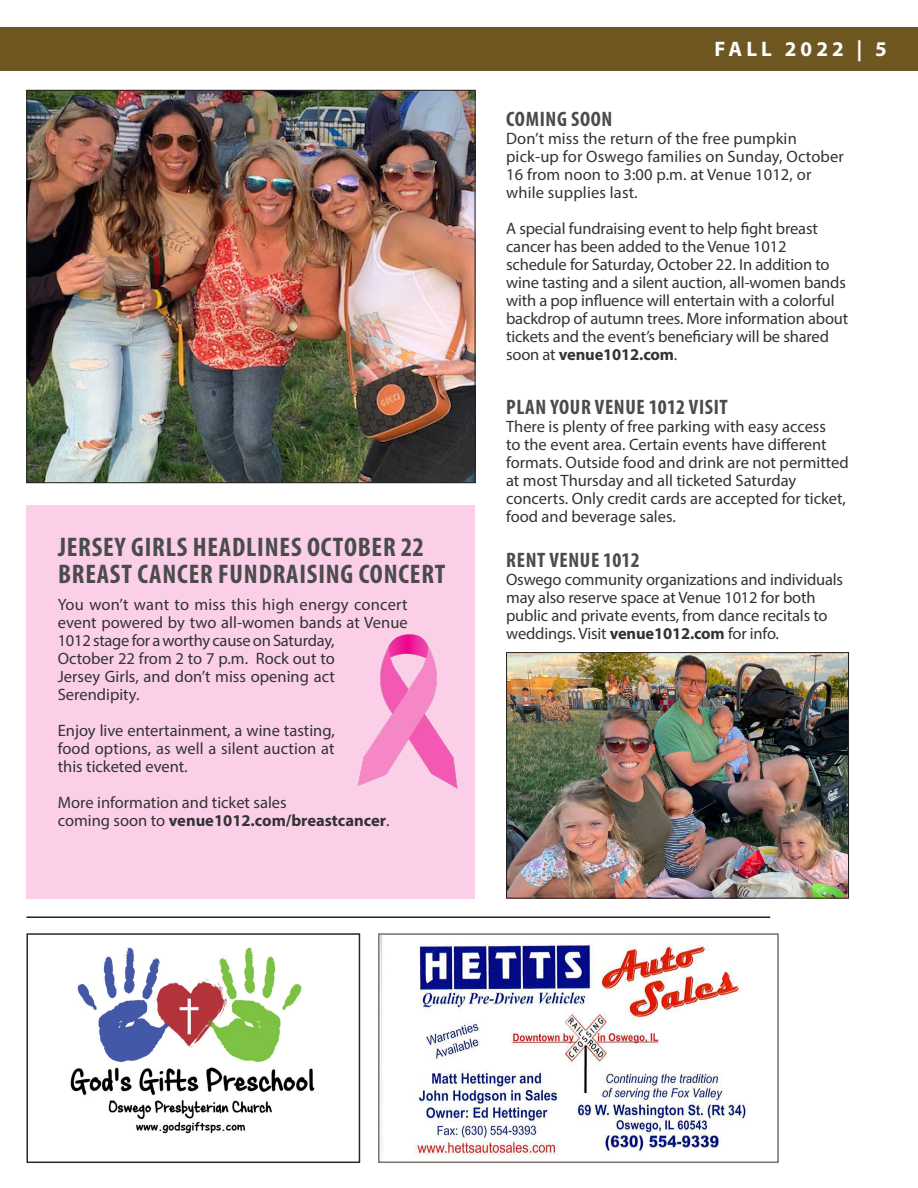
<style>
.page{position:relative;width:918px;height:1188px;background:#fff}
.page>*{position:absolute;margin:0;border:0;box-sizing:border-box;transform-origin:0 0}
.Small_subheadings{font:700 condensed 27px/27px "Myriad Pro";letter-spacing:.03em;color:#4a4c4c}
.Body{font:700 condensed 21px "Myriad Pro";letter-spacing:.03em;color:#4a4c4c}
.Header_master_page{font:700 21px "Myriad Pro";letter-spacing:.2em;color:#fff}
.Body-2{font:16.5px/18px "Myriad Pro";letter-spacing:-.005em;color:#323332}
.s1{font-weight:700}
</style>
<div class="page">
<img style="left:28px;top:92px;width:445px;height:389px">
<div style="left:0;top:27px;width:918px;height:43px;background:#6e5721"></div>
<div style="left:26px;top:505px;width:449px;height:394px;background:#fbcfe8"></div>
<img style="left:381px;top:936px;width:365px;height:224px">
<div style="left:378px;top:933px;width:401px;height:230px;border:2px solid #7e7673"></div>
<img style="left:70px;top:947px;width:245px;height:187px">
<div style="left:26px;top:933px;width:334px;height:230px;border:2px solid #2c2823"></div>
<hr style="left:26px;top:916px;width:744px;height:2px;background:#231f20">
<img style="left:358px;top:634px;width:100px;height:155px">
<img style="left:508px;top:654px;width:339px;height:243px">
<div style="left:506px;top:652px;width:343px;height:247px;border:1px solid #231f20"></div>
<p class="Small_subheadings" style="left:58px;top:533px;width:389px">JERSEY GIRLS HEADLINES OCTOBER 22<br>BREAST CANCER FUNDRAISING CONCERT</p>
<p class="Body-2" style="left:58px;top:595px;width:352px">You won’t want to miss this high energy concert event powered by two all-women bands at Venue 1012 stage for a worthy cause on Saturday,<br>October 22 from 2 to 7 p.m. Rock out to<br>Jersey Girls, and don’t miss opening act Serendipity.</p>
<p class="Body-2" style="left:58px;top:721px;width:279px;text-align:justify">Enjoy live entertainment, a wine tasting, food options, as well a silent auction at this ticketed event.</p>
<p class="Body-2" style="left:58px;top:793px;width:333px">More information and ticket sales<br>coming soon to <span class="s1">venue1012.com/breastcancer</span>.</p>
<p class="Header_master_page" style="left:715px;top:36px;width:174px">FALL 2022 | 5</p>
<p class="Body" style="left:506px;top:106px;width:108px">COMING SOON</p>
<p class="Body-2" style="left:506px;top:129px;width:339px">Don’t miss the return of the free pumpkin pick-up for Oswego families on Sunday, October 16 from noon to 3:00 p.m. at Venue 1012, or while supplies last.</p>
<p class="Body-2" style="left:506px;top:219px;width:344px">A special fundraising event to help fight breast cancer has been added to the Venue 1012 schedule for Saturday, October 22. In addition to wine tasting and a silent auction, all-women bands with a pop influence will entertain with a colorful backdrop of autumn trees. More information about tickets and the event’s beneficiary will be shared soon at <span class="s1">venue1012.com</span>.</p>
<p class="Body" style="left:506px;top:394px;width:223px">PLAN YOUR VENUE 1012 VISIT</p>
<p class="Body-2" style="left:506px;top:417px;width:344px">There is plenty of free parking with easy access<br>to the event area. Certain events have different formats. Outside food and drink are not permitted at most Thursday and all ticketed Saturday concerts. Only credit cards are accepted for ticket, food and beverage sales.</p>
<p class="Body" style="left:506px;top:547px;width:135px">RENT VENUE 1012</p>
<p class="Body-2" style="left:506px;top:570px;width:339px">Oswego community organizations and individuals may also reserve space at Venue 1012 for both public and private events, from dance recitals to weddings. Visit <span class="s1">venue1012.com</span> for info.</p>
</div>
